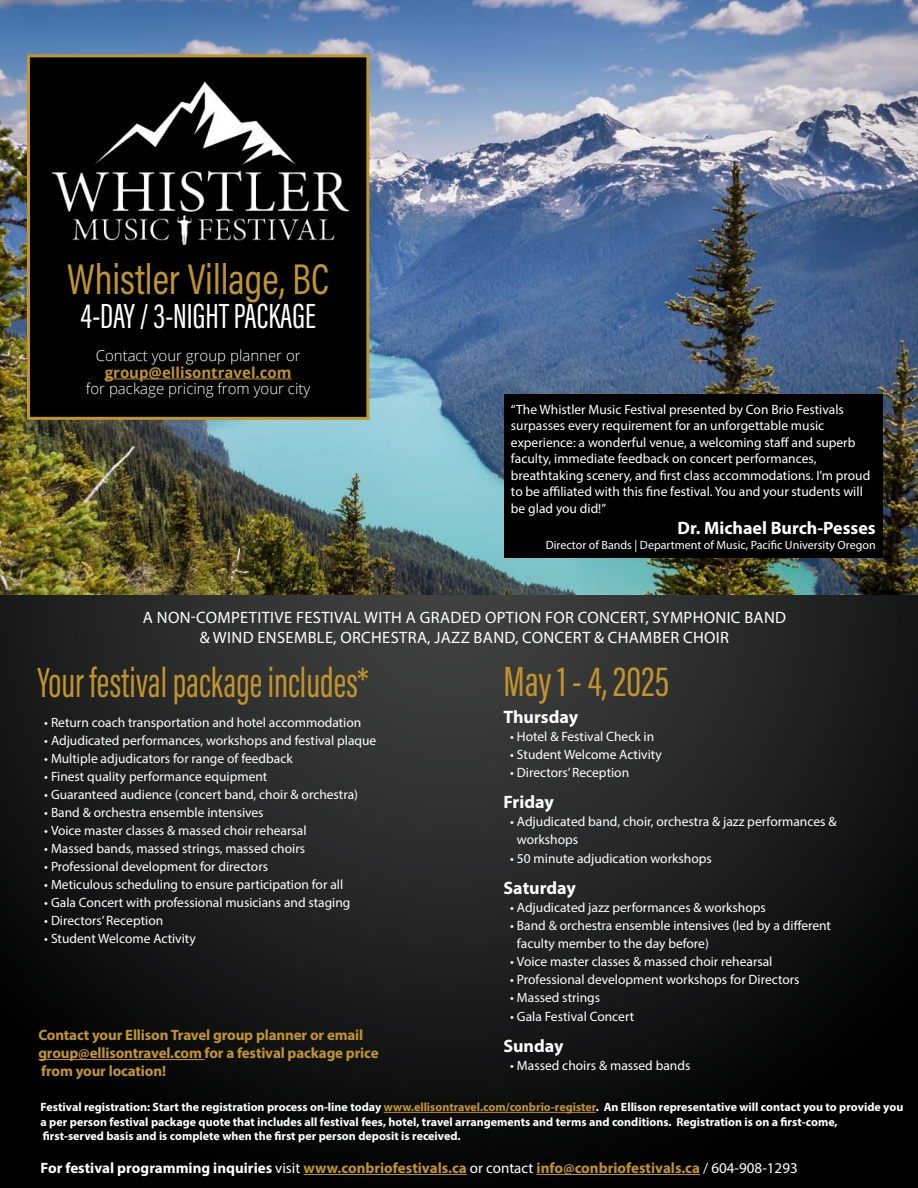
<style>
.page{position:relative;width:918px;height:1188px;background:#fff}
.page>*{position:absolute;margin:0;border:0;box-sizing:border-box;transform-origin:0 0}
.t1{font:43.5px "Acumin Pro Extra Cond";color:#c1952d;scale:.92 1}
.t2{font:43.5px "Acumin Pro Cond";color:#c1952d;scale:.92 1}
.t3{font:43.5px "Acumin Pro Extra Cond";color:#c1952d}
.t4{font:36px "Acumin Pro Extra Cond";color:#fff}
.t5{font:700 18px "Myriad Pro";color:#fff}
.t6{font:16.5px/19.8px "Myriad Pro";letter-spacing:.02em;color:#fff;text-align:center}
.t7{font:700 15px/18px "Myriad Pro";letter-spacing:-.01em;color:#c1952d}
.t8{font:300 15px "Open Sans";color:#fff}
.t9{font:700 15px "Open Sans";color:#c1952d}
.t10{font:13.5px/16.5px "Myriad Pro";color:#fff}
.t11{font:700 12px/14.4px "Myriad Pro";color:#fff}
.t12{font:12px "Myriad Pro";color:#fff}
.s1{color:#c1952d}
.s2{color:#fff}
.s3{font-weight:400;color:#fff}
</style>
<div class="page">
<img style="left:0;top:595px;width:918px;height:593px">
<img style="left:0;top:0;width:918px;height:595px">
<div style="left:504px;top:394px;width:378px;height:164px;background:#000"></div>
<hr style="left:384px;top:1112px;width:212px;height:1px;background:#c1952d">
<hr style="left:304px;top:1174px;width:163px;height:1px;background:#c1952d">
<hr style="left:537px;top:1174px;width:163px;height:1px;background:#c1952d">
<hr style="left:38px;top:1059px;width:167px;height:1px;background:#c1952d">
<div style="left:28px;top:56px;width:340px;height:362px;background:#000"></div>
<hr style="left:105px;top:379px;width:187px;height:1px;background:#c1952d">
<div style="left:27px;top:54px;width:342px;height:366px;border:3px solid #c1952d"></div>
<img style="left:52px;top:82px;width:296px;height:162px">
<h1 class="t2" style="left:67px;top:251px;width:286px">Whistler Village, BC</h1>
<h2 class="t4" style="left:81px;top:295px;width:237px">4-DAY / 3-NIGHT PACKAGE</h2>
<p class="t8" style="left:96px;top:346px;width:206px">Contact your group planner or</p>
<p class="t9" style="left:105px;top:362px;width:188px">group@ellisontravel.com</p>
<p class="t8" style="left:86px;top:379px;width:226px">for package pricing from your city</p>
<p class="t10" style="left:511px;top:401px;width:361px">“The Whistler Music Festival presented by Con Brio Festivals surpasses every requirement for an unforgettable music experience: a wonderful venue, a welcoming staff and superb faculty, immediate feedback on concert performances, breathtaking scenery, and first class accommodations. I’m proud to be affiliated with this fine festival. You and your students will be glad you did!”</p>
<h3 class="t5" style="left:678px;top:517px;width:200px">Dr. Michael Burch-Pesses</h3>
<p class="t12" style="left:546px;top:537px;width:331px">Director of Bands | Department of Music, Pacific University Oregon</p>
<p class="t6" style="left:143px;top:607px;width:645px">A NON-COMPETITIVE FESTIVAL WITH A GRADED OPTION FOR CONCERT, SYMPHONIC BAND &amp; WIND ENSEMBLE, ORCHESTRA, JAZZ BAND, CONCERT &amp; CHAMBER CHOIR</p>
<h1 class="t1" style="left:38px;top:657px;width:362px">Your festival package includes*</h1>
<p class="t10" style="left:44px;top:714px;width:319px">• Return coach transportation and hotel accommodation</p>
<p class="t10" style="left:44px;top:732px;width:334px">• Adjudicated performances, workshops and festival plaque</p>
<p class="t10" style="left:44px;top:750px;width:250px">• Multiple adjudicators for range of feedback</p>
<p class="t10" style="left:44px;top:768px;width:225px">• Finest quality performance equipment</p>
<p class="t10" style="left:44px;top:786px;width:315px">• Guaranteed audience (concert band, choir &amp; orchestra)</p>
<p class="t10" style="left:44px;top:804px;width:221px">• Band &amp; orchestra ensemble intensives</p>
<p class="t10" style="left:44px;top:822px;width:264px">• Voice master classes &amp; massed choir rehearsal</p>
<p class="t10" style="left:44px;top:840px;width:262px">• Massed bands, massed strings, massed choirs</p>
<p class="t10" style="left:44px;top:858px;width:225px">• Professional development for directors</p>
<p class="t10" style="left:44px;top:876px;width:300px">• Meticulous scheduling to ensure participation for all</p>
<p class="t10" style="left:44px;top:894px;width:308px">• Gala Concert with professional musicians and staging</p>
<p class="t10" style="left:44px;top:912px;width:121px">• Directors’ Reception</p>
<p class="t10" style="left:44px;top:930px;width:153px">• Student Welcome Activity</p>
<h1 class="t3" style="left:503px;top:655px;width:167px">May 1 - 4, 2025</h1>
<h3 class="t5" style="left:503px;top:705px;width:76px">Thursday</h3>
<p class="t10" style="left:510px;top:728px;width:146px">• Hotel &amp; Festival Check in</p>
<p class="t10" style="left:510px;top:746px;width:153px">• Student Welcome Activity</p>
<p class="t10" style="left:510px;top:764px;width:121px">• Directors’ Reception</p>
<h3 class="t5" style="left:503px;top:790px;width:52px">Friday</h3>
<p class="t10" style="left:517px;top:812px;width:321px;line-height:18px;text-indent:-7px">• Adjudicated band, choir, orchestra &amp; jazz performances &amp; workshops</p>
<p class="t10" style="left:510px;top:850px;width:203px">• 50 minute adjudication workshops</p>
<h3 class="t5" style="left:503px;top:876px;width:74px">Saturday</h3>
<p class="t10" style="left:510px;top:899px;width:257px">• Adjudicated jazz performances &amp; workshops</p>
<p class="t10" style="left:517px;top:916px;width:316px;line-height:18px;text-indent:-7px">• Band &amp; orchestra ensemble intensives (led by a different faculty member to the day before)</p>
<p class="t10" style="left:510px;top:953px;width:264px">• Voice master classes &amp; massed choir rehearsal</p>
<p class="t10" style="left:510px;top:971px;width:291px">• Professional development workshops for Directors</p>
<p class="t10" style="left:510px;top:989px;width:91px">• Massed strings</p>
<p class="t10" style="left:510px;top:1008px;width:126px">• Gala Festival Concert</p>
<h3 class="t5" style="left:503px;top:1034px;width:62px">Sunday</h3>
<p class="t10" style="left:510px;top:1057px;width:182px">• Massed choirs &amp; massed bands</p>
<p class="t11" style="left:40px;top:1100px;width:864px">Festival registration: Start the registration process on-line today <span class="s1">www.ellisontravel.com/conbrio-register</span>. An Ellison representative will contact you to provide you a per person festival package quote that includes all festival fees, hotel, travel arrangements and terms and conditions. Registration is on a first-come,<br>first-served basis and is complete when the first per person deposit is received.</p>
<p class="t7" style="left:40px;top:1158px;width:759px"><span class="s2">For festival programming inquiries</span> <span class="s3">visit</span> www.conbriofestivals.ca <span class="s3">or contact</span> info@conbriofestivals.ca <span class="s3">/ 604-908-1293</span></p>
<p class="t7" style="left:38px;top:1026px;width:342px">Contact your Ellison Travel group planner or email group@ellisontravel.com for a festival package price from your location!</p>
</div>
